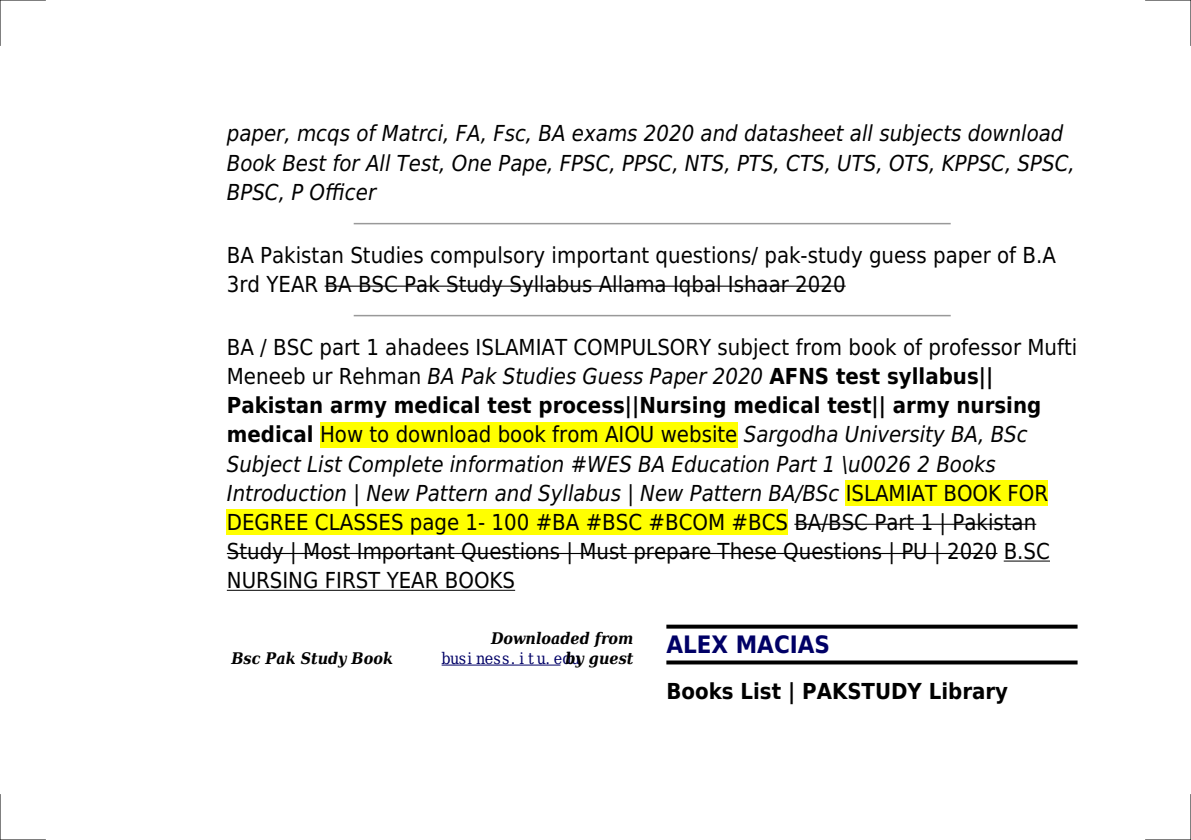
<style>
.page{position:relative;width:1191px;height:840px;background:#fff}
.page>*{position:absolute;margin:0;border:0;box-sizing:border-box;transform-origin:0 0}
.t1{font:700 24px "DejaVu Sans Condensed";color:#006}
.t2{font:22px/29.2px "DejaVu Sans Condensed";color:#000}
.t3{font:italic 22px/29.2px "DejaVu Sans Condensed";color:#000}
.t4{font:700 22px "DejaVu Sans Condensed";color:#000}
.t5{font:italic 700 16px "DejaVu Serif Condensed";color:#000}
.t6{font:16px "DejaVu Serif Condensed";color:#006}
.s1{font-style:italic}
.s2{font-weight:700}
</style>
<div class="page">
<hr style="left:354px;top:223px;width:596px;height:1px;background:#999">
<hr style="left:324px;top:285px;width:521px;height:1px;background:#000">
<hr style="left:354px;top:315px;width:596px;height:1px;background:#999">
<div style="left:320px;top:421px;width:417px;height:26px;background:#ff0"></div>
<div style="left:845px;top:480px;width:203px;height:25px;background:#ff0"></div>
<div style="left:227px;top:509px;width:561px;height:26px;background:#ff0"></div>
<hr style="left:794px;top:523px;width:242px;height:1px;background:#000">
<hr style="left:227px;top:552px;width:770px;height:1px;background:#000">
<hr style="left:1003px;top:560px;width:47px;height:1px;background:#000">
<hr style="left:227px;top:589px;width:288px;height:1px;background:#000">
<hr style="left:441px;top:664px;width:119px;height:1px;background:#006">
<svg style="left:666px;top:624px;width:411px;height:4px;background:#292929"></svg>
<svg style="left:666px;top:660px;width:411px;height:4px;background:#202020"></svg>
<hr style="left:0;top:0;width:45px;height:1px;background:#000">
<hr style="left:1145px;top:0;width:46px;height:1px;background:#000">
<hr style="left:0;top:839px;width:45px;height:1px;background:#000">
<hr style="left:1145px;top:839px;width:46px;height:1px;background:#000">
<hr style="left:0;top:0;width:1px;height:45px;background:#000">
<hr style="left:0;top:794px;width:1px;height:45px;background:#000">
<hr style="left:1190px;top:0;width:1px;height:45px;background:#000">
<hr style="left:1190px;top:794px;width:1px;height:45px;background:#000">
<p class="t3" style="left:227px;top:119px;width:849px">paper, mcqs of Matrci, FA, Fsc, BA exams 2020 and datasheet all subjects download<br>Book Best for All Test, One Pape, FPSC, PPSC, NTS, PTS, CTS, UTS, OTS, KPPSC, SPSC,<br>BPSC, P Officer</p>
<p class="t2" style="left:227px;top:240px;width:830px">BA Pakistan Studies compulsory important questions/ pak-study guess paper of B.A<br>3rd YEAR BA BSC Pak Study Syllabus Allama Iqbal Ishaar 2020</p>
<p class="t2" style="left:227px;top:332px;width:852px">BA / BSC part 1 ahadees ISLAMIAT COMPULSORY subject from book of professor Mufti Meneeb ur Rehman <span class="s1">BA Pak Studies Guess Paper 2020</span> <span class="s2">AFNS test syllabus|| Pakistan army medical test process||Nursing medical test|| army nursing medical</span> How to download book from AIOU website <span class="s1">Sargodha University BA, BSc Subject List Complete information #WES BA Education Part 1 \u0026 2 Books Introduction | New Pattern and Syllabus | New Pattern BA/BSc</span> ISLAMIAT BOOK FOR DEGREE CLASSES page 1- 100 #BA #BSC #BCOM #BCS BA/BSC Part 1 | Pakistan Study | Most Important Questions | Must prepare These Questions | PU | 2020 B.SC NURSING FIRST YEAR BOOKS</p>
<p class="t5" style="left:231px;top:648px;width:163px">Bsc Pak Study Book</p>
<p class="t5" style="left:491px;top:629px;width:144px">Downloaded from</p>
<p class="t6" style="left:441px;top:648px;width:140px">business.itu.edu</p>
<p class="t5" style="left:565px;top:648px;width:69px">by guest</p>
<p class="t1" style="left:666px;top:630px;width:165px">ALEX MACIAS</p>
<p class="t4" style="left:666px;top:678px;width:343px">Books List | PAKSTUDY Library</p>
</div>
